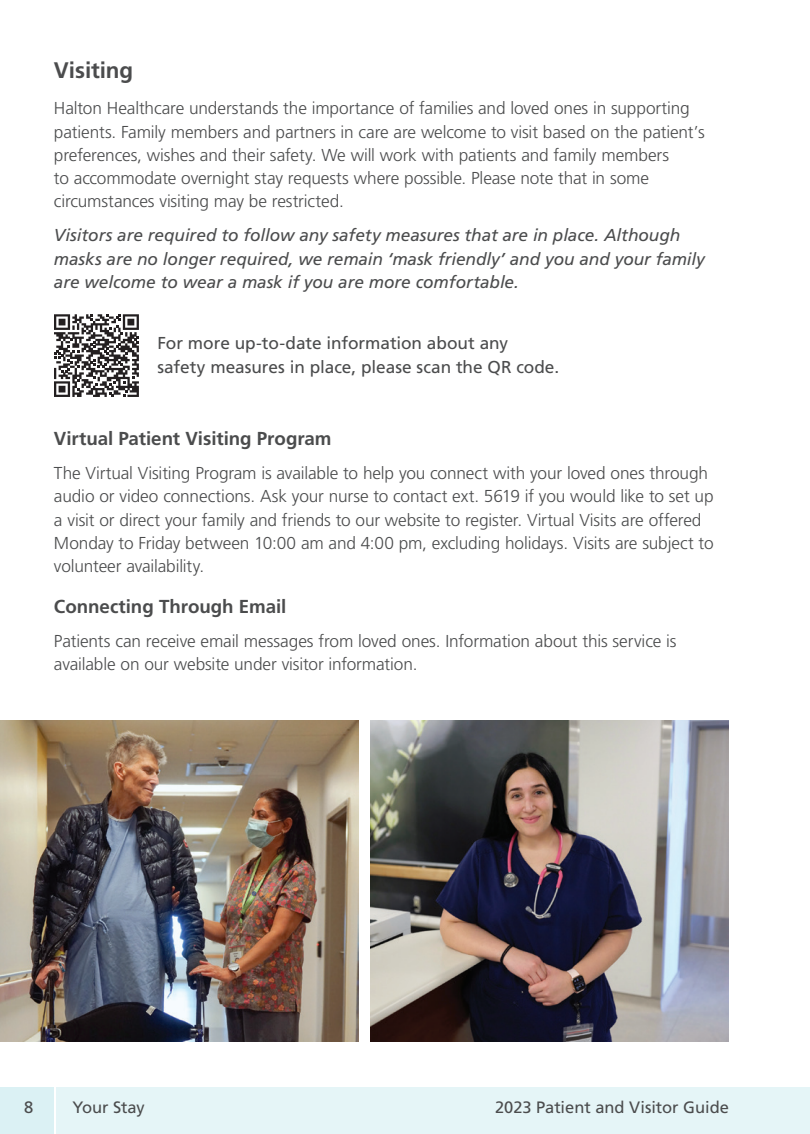
<style>
.page{position:relative;width:810px;height:1134px;background:#fff}
.page>*{position:absolute;margin:0;border:0;box-sizing:border-box;transform-origin:0 0}
.t1{font:700 22.5px "Frutiger LT Std";letter-spacing:-.005em;color:#4b4c4d}
.t2{font:700 18.75px "Frutiger LT Std";letter-spacing:-.005em;color:#4b4c4d}
.t3{font:300 17.25px/23.2px "Frutiger LT Std";letter-spacing:-.01em;color:#4b4c4d}
.t4{font:italic 17.25px/23.2px "Frutiger LT Std";letter-spacing:-.005em;color:#4b4c4d}
.t5{font:17.25px/23.2px "Frutiger LT Std";letter-spacing:-.005em;color:#4b4c4d}
.t6{font:16.5px "Frutiger LT Std";letter-spacing:-.005em;color:#4b4c4d}
</style>
<div class="page">
<div style="left:56px;top:1087px;width:754px;height:47px;background:#e5f5f7"></div>
<div style="left:0;top:1087px;width:54px;height:47px;background:#dbf1f4"></div>
<svg style="left:54px;top:314px;width:85px;height:83px"></svg>
<img style="left:371px;top:720px;width:358px;height:321px">
<img style="left:0;top:720px;width:358px;height:321px">
<h1 class="t1" style="left:54px;top:57px;width:81px">Visiting</h1>
<p class="t3" style="left:54px;top:97px;width:652px">Halton Healthcare understands the importance of families and loved ones in supporting patients. Family members and partners in care are welcome to visit based on the patient’s preferences, wishes and their safety. We will work with patients and family members<br>to accommodate overnight stay requests where possible. Please note that in some circumstances visiting may be restricted.</p>
<p class="t4" style="left:54px;top:224px;width:652px">Visitors are required to follow any safety measures that are in place. Although masks are no longer required, we remain ‘mask friendly’ and you and your family are welcome to wear a mask if you are more comfortable.</p>
<p class="t5" style="left:157px;top:332px;width:403px">For more up-to-date information about any safety measures in place, please scan the QR code.</p>
<p class="t2" style="left:54px;top:427px;width:279px">Virtual Patient Visiting Program</p>
<p class="t3" style="left:54px;top:462px;width:661px">The Virtual Visiting Program is available to help you connect with your loved ones through audio or video connections. Ask your nurse to contact ext. 5619 if you would like to set up a visit or direct your family and friends to our website to register. Virtual Visits are offered Monday to Friday between 10:00 am and 4:00 pm, excluding holidays. Visits are subject to volunteer availability.</p>
<p class="t2" style="left:54px;top:595px;width:234px">Connecting Through Email</p>
<p class="t3" style="left:54px;top:630px;width:624px">Patients can receive email messages from loved ones. Information about this service is available on our website under visitor information.</p>
<p class="t6" style="left:24px;top:1097px;width:11px">8</p>
<p class="t6" style="left:72px;top:1097px;width:74px">Your Stay</p>
<p class="t6" style="left:495px;top:1097px;width:235px">2023 Patient and Visitor Guide</p>
</div>
